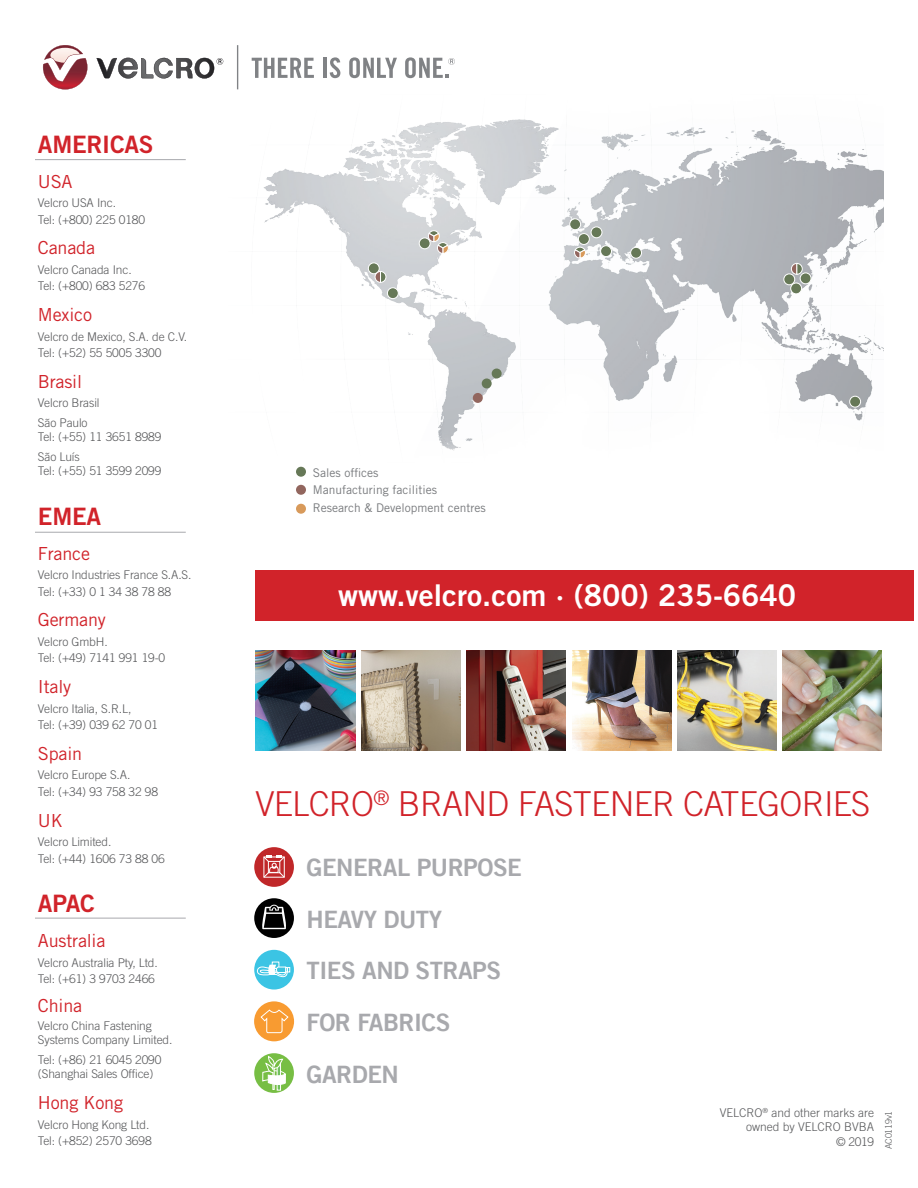
<style>
.page{position:relative;width:918px;height:1188px;background:#fff}
.page>*{position:absolute;margin:0;border:0;box-sizing:border-box;transform-origin:0 0}
.t1{font:300 34.35px "Trade Gothic LT Std";letter-spacing:-.02em;color:#d1232a}
.t2{font:30px "Trade Gothic LT Std Bd 2";color:#fff}
.t3{font:24px "Trade Gothic LT Bold Two";letter-spacing:-.02em;color:#a8a9ad}
.t4{font:24px "Trade Gothic LT Std Bd 2";letter-spacing:-.01em;color:#d1232a}
.t5{font:18px "Trade Gothic LT Std";letter-spacing:-.01em;color:#d1232a}
.t6{font:300 12px/16.5px "Trade Gothic LT Std";letter-spacing:-.01em;color:#57585a}
.t7{font:12px "Trade Gothic LT Std";color:#787a7d}
.t8{font:300 9px "Trade Gothic LT Std";letter-spacing:-.03em;color:#57585a}
</style>
<div class="page">
<div style="left:255px;top:570px;width:659px;height:51px;background:#d1232a"></div>
<img style="left:237px;top:83px;width:647px;height:368px">
<div style="left:850px;top:396px;width:11px;height:11px;background:#667857;border-radius:50%"></div>
<div style="left:849px;top:396px;width:12px;height:11px;border:1px solid #fff;border-radius:50%"></div>
<div style="left:570px;top:219px;width:11px;height:11px;background:#667857;border-radius:50%"></div>
<div style="left:569px;top:219px;width:12px;height:11px;border:1px solid #fff;border-radius:50%"></div>
<div style="left:578px;top:234px;width:11px;height:10px;background:#667857;border-radius:50%"></div>
<div style="left:578px;top:233px;width:12px;height:12px;border:1px solid #fff;border-radius:50%"></div>
<div style="left:800px;top:273px;width:11px;height:11px;background:#667857;border-radius:50%"></div>
<div style="left:800px;top:273px;width:11px;height:11px;border:1px solid #fff;border-radius:50%"></div>
<div style="left:387px;top:288px;width:11px;height:11px;background:#667857;border-radius:50%"></div>
<div style="left:387px;top:287px;width:12px;height:12px;border:1px solid #fff;border-radius:50%"></div>
<div style="left:591px;top:227px;width:11px;height:11px;background:#667857;border-radius:50%"></div>
<div style="left:591px;top:227px;width:11px;height:11px;border:1px solid #fff;border-radius:50%"></div>
<div style="left:368px;top:263px;width:11px;height:11px;background:#667857;border-radius:50%"></div>
<div style="left:368px;top:263px;width:11px;height:11px;border:1px solid #fff;border-radius:50%"></div>
<div style="left:419px;top:238px;width:11px;height:11px;background:#667857;border-radius:50%"></div>
<div style="left:419px;top:238px;width:11px;height:11px;border:1px solid #fff;border-radius:50%"></div>
<div style="left:791px;top:283px;width:11px;height:11px;background:#667857;border-radius:50%"></div>
<div style="left:790px;top:283px;width:12px;height:11px;border:1px solid #fff;border-radius:50%"></div>
<div style="left:784px;top:274px;width:11px;height:11px;background:#667857;border-radius:50%"></div>
<div style="left:784px;top:274px;width:11px;height:11px;border:1px solid #fff;border-radius:50%"></div>
<svg style="left:574px;top:247px;width:12px;height:12px"></svg>
<svg style="left:428px;top:230px;width:21px;height:24px"></svg>
<svg style="left:375px;top:271px;width:11px;height:12px"></svg>
<svg style="left:791px;top:263px;width:12px;height:12px"></svg>
<div style="left:601px;top:246px;width:11px;height:11px;background:#667857;border-radius:50%"></div>
<div style="left:600px;top:245px;width:12px;height:12px;border:1px solid #fff;border-radius:50%"></div>
<div style="left:631px;top:247px;width:11px;height:11px;background:#667857;border-radius:50%"></div>
<div style="left:630px;top:247px;width:12px;height:11px;border:1px solid #fff;border-radius:50%"></div>
<div style="left:296px;top:485px;width:10px;height:10px;background:#92665e;border-radius:50%"></div>
<div style="left:296px;top:504px;width:10px;height:10px;background:#d89a5b;border-radius:50%"></div>
<div style="left:296px;top:467px;width:10px;height:10px;background:#667857;border-radius:50%"></div>
<hr style="left:35px;top:918px;width:151px;height:1px;background:#a8a9ad">
<hr style="left:35px;top:532px;width:151px;height:1px;background:#a8a9ad">
<div style="left:492px;top:369px;width:10px;height:9px;background:#667857;border-radius:50%"></div>
<div style="left:482px;top:378px;width:10px;height:10px;background:#667857;border-radius:50%"></div>
<div style="left:473px;top:393px;width:10px;height:10px;background:#92665e;border-radius:50%"></div>
<hr style="left:35px;top:159px;width:151px;height:1px;background:#a8a9ad">
<div style="left:254px;top:1001px;width:40px;height:40px;background:#f89b31;border-radius:50%"></div>
<svg style="left:260px;top:1009px;width:29px;height:25px"></svg>
<div style="left:254px;top:847px;width:40px;height:40px;background:#c02729;border-radius:50%"></div>
<svg style="left:263px;top:856px;width:22px;height:22px"></svg>
<div style="left:254px;top:1053px;width:40px;height:40px;background:#77be44;border-radius:50%"></div>
<svg style="left:262px;top:1056px;width:24px;height:34px"></svg>
<div style="left:254px;top:950px;width:40px;height:40px;background:#3bc4e4;border-radius:50%"></div>
<svg style="left:255px;top:961px;width:35px;height:17px"></svg>
<svg style="left:254px;top:898px;width:40px;height:40px"></svg>
<svg style="left:252px;top:58px;width:62px;height:20px"></svg>
<hr style="left:323px;top:58px;width:4px;height:20px;background:#808285">
<svg style="left:330px;top:57px;width:10px;height:21px"></svg>
<svg style="left:349px;top:57px;width:48px;height:21px"></svg>
<svg style="left:405px;top:57px;width:50px;height:21px"></svg>
<svg style="left:43px;top:45px;width:44px;height:45px"></svg>
<svg style="left:96px;top:57px;width:127px;height:22px"></svg>
<hr style="left:237px;top:45px;width:1px;height:44px;background:#808285">
<img style="left:677px;top:650px;width:99px;height:101px">
<img style="left:572px;top:650px;width:99px;height:100px">
<img style="left:255px;top:650px;width:100px;height:101px">
<img style="left:361px;top:651px;width:99px;height:100px">
<img style="left:467px;top:651px;width:99px;height:100px">
<img style="left:782px;top:650px;width:99px;height:101px">
<p class="t4" style="left:38px;top:129px;width:117px">AMERICAS</p>
<p class="t5" style="left:38px;top:170px;width:36px">USA</p>
<p class="t6" style="left:38px;top:194px;width:109px">Velcro USA Inc.<br>Tel: (+800) 225 0180</p>
<p class="t5" style="left:38px;top:237px;width:59px">Canada</p>
<p class="t6" style="left:38px;top:261px;width:109px">Velcro Canada Inc.<br>Tel: (+800) 683 5276</p>
<p class="t5" style="left:38px;top:304px;width:56px">Mexico</p>
<p class="t6" style="left:38px;top:328px;width:151px">Velcro de Mexico, S.A. de C.V.<br>Tel: (+52) 55 5005 3300</p>
<p class="t5" style="left:38px;top:371px;width:46px">Brasil</p>
<p class="t6" style="left:38px;top:393px;width:63px;line-height:19.5px">Velcro Brasil<br>São Paulo</p>
<p class="t6" style="left:38px;top:429px;width:125px">Tel: (+55) 11 3651 8989</p>
<p class="t6" style="left:38px;top:448px;width:43px">São Luís</p>
<p class="t6" style="left:38px;top:463px;width:125px">Tel: (+55) 51 3599 2099</p>
<p class="t4" style="left:38px;top:501px;width:65px">EMEA</p>
<p class="t5" style="left:38px;top:542px;width:54px">France</p>
<p class="t6" style="left:38px;top:567px;width:155px">Velcro Industries France S.A.S.<br>Tel: (+33) 0 1 34 38 78 88</p>
<p class="t5" style="left:38px;top:609px;width:69px">Germany</p>
<p class="t6" style="left:38px;top:633px;width:129px">Velcro GmbH.<br>Tel: (+49) 7141 991 19-0</p>
<p class="t5" style="left:38px;top:676px;width:35px">Italy</p>
<p class="t6" style="left:38px;top:700px;width:122px">Velcro Italia, S.R.L,<br>Tel: (+39) 039 62 70 01</p>
<p class="t5" style="left:38px;top:743px;width:46px">Spain</p>
<p class="t6" style="left:38px;top:767px;width:122px">Velcro Europe S.A.<br>Tel: (+34) 93 758 32 98</p>
<p class="t5" style="left:38px;top:809px;width:26px">UK</p>
<p class="t6" style="left:38px;top:834px;width:128px">Velcro Limited.<br>Tel: (+44) 1606 73 88 06</p>
<p class="t4" style="left:38px;top:889px;width:59px">APAC</p>
<p class="t5" style="left:38px;top:930px;width:69px">Australia</p>
<p class="t6" style="left:38px;top:954px;width:121px">Velcro Australia Pty, Ltd.<br>Tel: (+61) 3 9703 2466</p>
<p class="t5" style="left:38px;top:995px;width:46px">China</p>
<p class="t6" style="left:38px;top:1018px;width:136px;line-height:14.4px">Velcro China Fastening<br>Systems Company Limited.</p>
<p class="t6" style="left:38px;top:1052px;width:125px;line-height:14.4px">Tel: (+86) 21 6045 2090 (Shanghai Sales Office)</p>
<p class="t5" style="left:38px;top:1092px;width:87px">Hong Kong</p>
<p class="t6" style="left:38px;top:1116px;width:115px">Velcro Hong Kong Ltd.<br>Tel: (+852) 2570 3698</p>
<p class="t8" style="left:883px;top:1149px;width:40px;rotate:-90deg">AC0119v1</p>
<p class="t7" style="left:313px;top:465px;width:67px">Sales offices</p>
<p class="t7" style="left:313px;top:483px;width:126px">Manufacturing facilities</p>
<p class="t7" style="left:313px;top:500px;width:174px">Research &amp; Development centres</p>
<p class="t2" style="left:338px;top:576px;width:460px">www.velcro.com · (800) 235-6640</p>
<p class="t1" style="left:255px;top:784px;width:616px">VELCRO<sup>®</sup> BRAND FASTENER CATEGORIES</p>
<p class="t3" style="left:307px;top:852px;width:217px">GENERAL PURPOSE</p>
<p class="t3" style="left:307px;top:904px;width:137px">HEAVY DUTY</p>
<p class="t3" style="left:307px;top:956px;width:196px">TIES AND STRAPS</p>
<p class="t3" style="left:307px;top:1008px;width:145px">FOR FABRICS</p>
<p class="t3" style="left:307px;top:1059px;width:94px">GARDEN</p>
<p class="t6" style="left:720px;top:1105px;width:156px;line-height:14.4px;text-align:right">VELCRO<sup>®</sup> and other marks are owned by VELCRO BVBA<br>© 2019</p>
</div>
